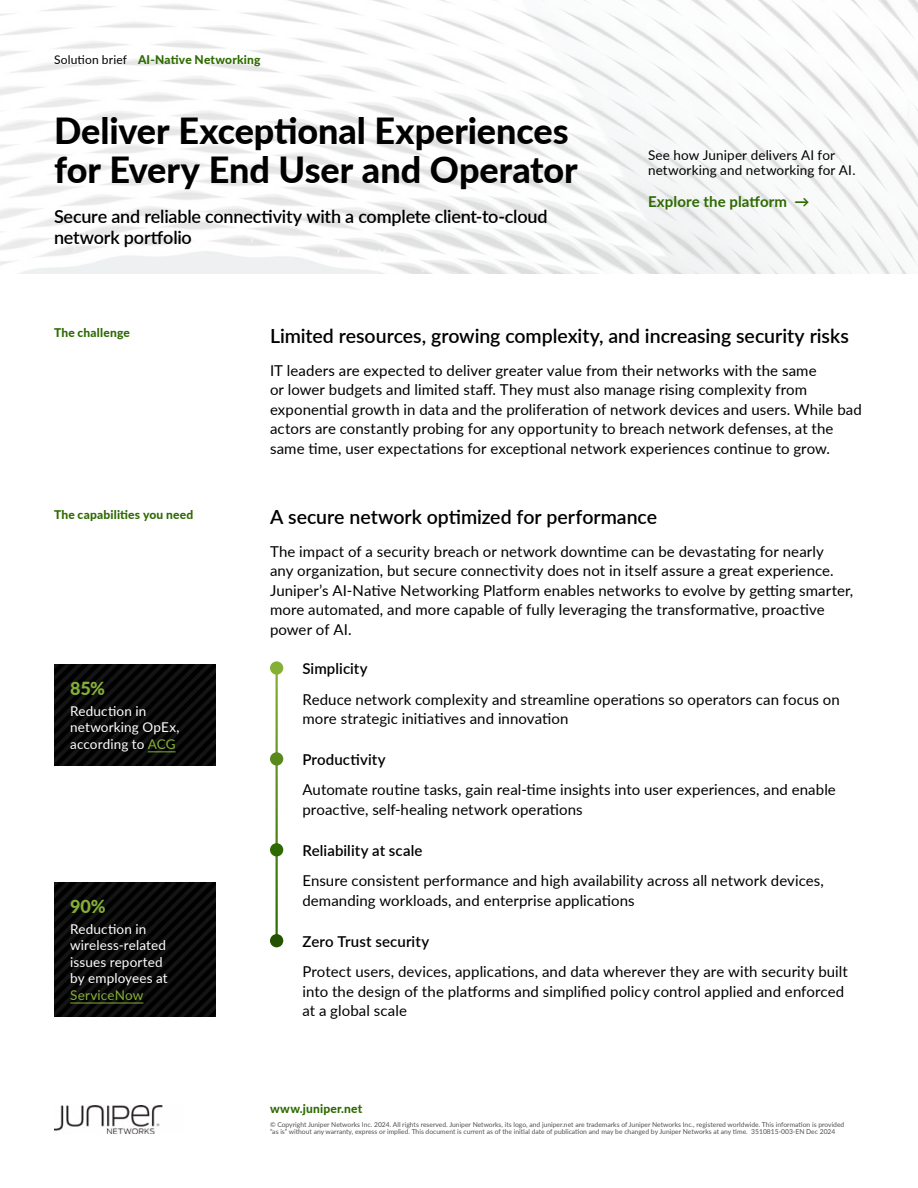
<style>
.page{position:relative;width:918px;height:1188px;background:#fff}
.page>*{position:absolute;margin:0;border:0;box-sizing:border-box;transform-origin:0 0}
.t1{font:800 36px/39px "Lato";letter-spacing:-.005em;color:#000}
.t2{font:600 19.5px "Lato";color:#000}
.t3{font:600 18px/21px "Lato";letter-spacing:-.01em;color:#000}
.t4{font:800 18px "Lato";color:#84b135}
.t5{font:15px/19.5px "Lato";letter-spacing:.005em;color:#000}
.t6{font:600 15px "Lato";letter-spacing:.005em;color:#000}
.t7{font:700 15px "Lato";letter-spacing:.01em;color:#2d6a00}
.t8{font:13.5px/16.5px "Lato";letter-spacing:.01em;color:#fff}
.t9{font:13.5px/15.8px "Lato";letter-spacing:.01em;color:#000}
.t10{font:13.5px "Lato";letter-spacing:.01em;color:#84b135}
.t11{font:800 12px "Lato";letter-spacing:.015em;color:#2d6a00}
.t12{font:6.75px/7.5px "Lato";color:#505050}
.s1{font-weight:400;color:#000}
.s2{color:#84b135}
</style>
<div class="page">
<img style="left:0;top:0;width:918px;height:273px">
<img style="left:54px;top:1105px;width:109px;height:29px">
<div style="left:270px;top:661px;width:13px;height:14px;background:#84b135;border-radius:50%"></div>
<div style="left:270px;top:752px;width:13px;height:14px;background:#578a1b;border-radius:50%"></div>
<div style="left:270px;top:843px;width:13px;height:13px;background:#2d6a00;border-radius:50%"></div>
<div style="left:270px;top:934px;width:13px;height:13px;background:#245200;border-radius:50%"></div>
<img style="left:54px;top:664px;width:162px;height:102px">
<svg style="left:148px;top:752px;width:28px;height:1px"></svg>
<img style="left:54px;top:882px;width:162px;height:134px">
<hr style="left:70px;top:1003px;width:73px;height:1px;background:#84b135">
<p class="t11" style="left:54px;top:50px;width:208px"><span class="s1">Solution brief</span> AI-Native Networking</p>
<h1 class="t1" style="left:54px;top:110px;width:525px">Deliver Exceptional Experiences for Every End User and Operator</h1>
<p class="t3" style="left:54px;top:205px;width:495px">Secure and reliable connectivity with a complete client-to-cloud network portfolio</p>
<p class="t9" style="left:648px;top:146px;width:209px">See how Juniper delivers AI for networking and networking for AI.</p>
<p class="t7" style="left:648px;top:191px;width:163px">Explore the platform →</p>
<p class="t11" style="left:54px;top:324px;width:77px">The challenge</p>
<p class="t11" style="left:54px;top:505px;width:141px">The capabilities you need</p>
<p class="t4" style="left:70px;top:675px;width:36px">85%</p>
<p class="t8" style="left:70px;top:702px;width:111px">Reduction in networking OpEx, according to <span class="s2">ACG</span></p>
<p class="t4" style="left:70px;top:893px;width:37px">90%</p>
<p class="t8" style="left:70px;top:920px;width:99px">Reduction in wireless-related issues reported by employees at</p>
<p class="t10" style="left:70px;top:985px;width:75px">ServiceNow</p>
<h2 class="t2" style="left:270px;top:322px;width:580px">Limited resources, growing complexity, and increasing security risks</h2>
<p class="t5" style="left:270px;top:360px;width:593px">IT leaders are expected to deliver greater value from their networks with the same<br>or lower budgets and limited staff. They must also manage rising complexity from exponential growth in data and the proliferation of network devices and users. While bad actors are constantly probing for any opportunity to breach network defenses, at the same time, user expectations for exceptional network experiences continue to grow.</p>
<h2 class="t2" style="left:270px;top:502px;width:389px">A secure network optimized for performance</h2>
<p class="t5" style="left:270px;top:541px;width:585px">The impact of a security breach or network downtime can be devastating for nearly<br>any organization, but secure connectivity does not in itself assure a great experience.<br>Juniper’s AI-Native Networking Platform enables networks to evolve by getting smarter, more automated, and more capable of fully leveraging the transformative, proactive power of AI.</p>
<p class="t6" style="left:302px;top:658px;width:67px">Simplicity</p>
<p class="t5" style="left:302px;top:689px;width:539px">Reduce network complexity and streamline operations so operators can focus on more strategic initiatives and innovation</p>
<p class="t6" style="left:302px;top:749px;width:85px">Productivity</p>
<p class="t5" style="left:302px;top:780px;width:535px">Automate routine tasks, gain real-time insights into user experiences, and enable proactive, self-healing network operations</p>
<p class="t6" style="left:302px;top:840px;width:122px">Reliability at scale</p>
<p class="t5" style="left:302px;top:871px;width:523px">Ensure consistent performance and high availability across all network devices, demanding workloads, and enterprise applications</p>
<p class="t6" style="left:302px;top:931px;width:128px">Zero Trust security</p>
<p class="t5" style="left:302px;top:961px;width:547px">Protect users, devices, applications, and data wherever they are with security built into the design of the platforms and simplified policy control applied and enforced at a global scale</p>
<p class="t11" style="left:270px;top:1099px;width:94px">www.juniper.net</p>
<p class="t12" style="left:270px;top:1120px;width:576px">© Copyright Juniper Networks Inc. 2024. All rights reserved. Juniper Networks, its logo, and juniper.net are trademarks of Juniper Networks Inc., registered worldwide. This information is provided “as is” without any warranty, express or implied. This document is current as of the initial date of publication and may be changed by Juniper Networks at any time. 3510815-003-EN Dec 2024</p>
</div>
